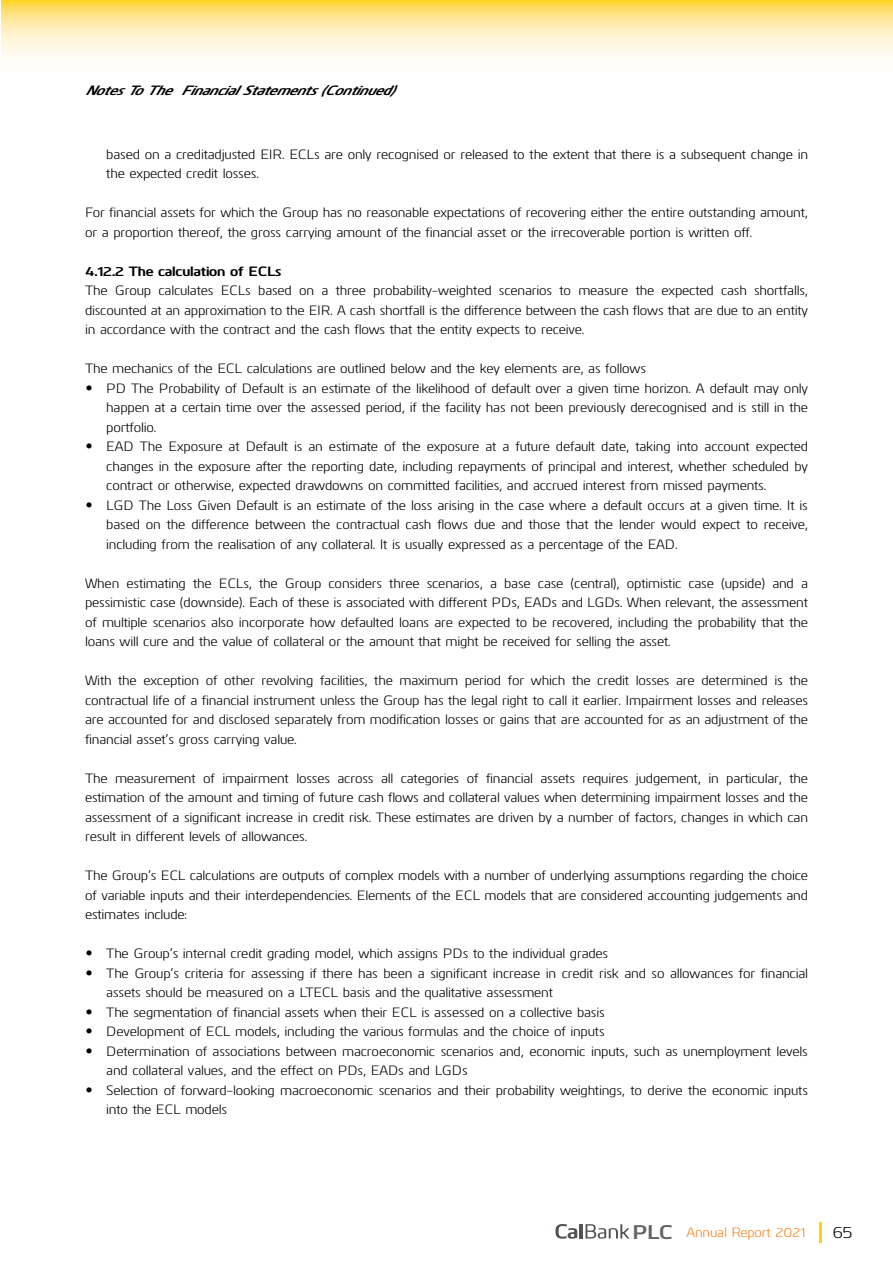
<style>
.page{position:relative;width:893px;height:1263px;background:#fff}
.page>*{position:absolute;margin:0;border:0;box-sizing:border-box;transform-origin:0 0}
.t1{font:16.5px "Kuro";color:#000}
.t2{font:13.5px/19.5px "Kuro";letter-spacing:-.01em;color:#000;text-align:justify}
.t3{font:italic 700 13.5px "Kuro";color:#000}
.t4{font:700 13.5px "Kuro";letter-spacing:-.01em;color:#000}
.t5{font:13.5px "Kuro";letter-spacing:-.01em;color:#f6861f}
.s1{font-family:"Futura"}
.s2{font-weight:700;font-size:19.8px;color:#636466}
</style>
<div class="page">
<svg style="left:585px;top:1224px;width:44px;height:15px"></svg>
<svg style="left:555px;top:1224px;width:22px;height:15px"></svg>
<hr style="left:579px;top:1224px;width:3px;height:14px;background:#515254">
<hr style="left:819px;top:1222px;width:3px;height:21px;background:#ffd200">
<svg style="left:2px;top:0;width:891px;height:59px;background:#ffecaf"></svg>
<p class="t3" style="left:85px;top:80px;width:321px">NotesToTheFinancialStatements(Continued)</p>
<p class="t2" style="left:106px;top:144px;width:703px">based on a creditadjusted EIR. ECLs are only recognised or released to the extent that there is a subsequent change in the expected credit losses.</p>
<p class="t2" style="left:85px;top:202px;width:724px">For financial assets for which the Group has no reasonable expectations of recovering either the entire outstanding amount, or a proportion thereof, the gross carrying amount of the financial asset or the irrecoverable portion is written off.</p>
<p class="t4" style="left:85px;top:261px;width:198px">4.12.2 The calculation of ECLs</p>
<p class="t2" style="left:85px;top:280px;width:724px">The Group calculates ECLs based on a three probability-weighted scenarios to measure the expected cash shortfalls, discounted at an approximation to the EIR. A cash shortfall is the difference between the cash flows that are due to an entity in accordance with the contract and the cash flows that the entity expects to receive.</p>
<p class="t2" style="left:85px;top:358px;width:563px">The mechanics of the ECL calculations are outlined below and the key elements are, as follows</p>
<p class="t2" style="left:106px;top:378px;width:703px;text-indent:-21px"><span class="s1">•</span> PD The Probability of Default is an estimate of the likelihood of default over a given time horizon. A default may only happen at a certain time over the assessed period, if the facility has not been previously derecognised and is still in the portfolio.</p>
<p class="t2" style="left:106px;top:436px;width:703px;text-indent:-21px"><span class="s1">•</span> EAD The Exposure at Default is an estimate of the exposure at a future default date, taking into account expected changes in the exposure after the reporting date, including repayments of principal and interest, whether scheduled by contract or otherwise, expected drawdowns on committed facilities, and accrued interest from missed payments.</p>
<p class="t2" style="left:106px;top:495px;width:703px;text-indent:-21px"><span class="s1">•</span> LGD The Loss Given Default is an estimate of the loss arising in the case where a default occurs at a given time. It is based on the difference between the contractual cash flows due and those that the lender would expect to receive, including from the realisation of any collateral. It is usually expressed as a percentage of the EAD.</p>
<p class="t2" style="left:85px;top:573px;width:724px">When estimating the ECLs, the Group considers three scenarios, a base case (central), optimistic case (upside) and a pessimistic case (downside). Each of these is associated with different PDs, EADs and LGDs. When relevant, the assessment of multiple scenarios also incorporate how defaulted loans are expected to be recovered, including the probability that the loans will cure and the value of collateral or the amount that might be received for selling the asset.</p>
<p class="t2" style="left:85px;top:670px;width:724px">With the exception of other revolving facilities, the maximum period for which the credit losses are determined is the contractual life of a financial instrument unless the Group has the legal right to call it earlier. Impairment losses and releases are accounted for and disclosed separately from modification losses or gains that are accounted for as an adjustment of the financial asset’s gross carrying value.</p>
<p class="t2" style="left:85px;top:768px;width:724px">The measurement of impairment losses across all categories of financial assets requires judgement, in particular, the estimation of the amount and timing of future cash flows and collateral values when determining impairment losses and the assessment of a significant increase in credit risk. These estimates are driven by a number of factors, changes in which can result in different levels of allowances.</p>
<p class="t2" style="left:85px;top:865px;width:724px">The Group’s ECL calculations are outputs of complex models with a number of underlying assumptions regarding the choice of variable inputs and their interdependencies. Elements of the ECL models that are considered accounting judgements and estimates include:</p>
<p class="t2" style="left:85px;top:943px;width:525px"><span class="s1">•</span> The Group’s internal credit grading model, which assigns PDs to the individual grades</p>
<p class="t2" style="left:106px;top:962px;width:703px;text-indent:-21px"><span class="s1">•</span> The Group’s criteria for assessing if there has been a significant increase in credit risk and so allowances for financial assets should be measured on a LTECL basis and the qualitative assessment</p>
<p class="t2" style="left:85px;top:1001px;width:521px"><span class="s1">•</span> The segmentation of financial assets when their ECL is assessed on a collective basis</p>
<p class="t2" style="left:85px;top:1021px;width:521px"><span class="s1">•</span> Development of ECL models, including the various formulas and the choice of inputs</p>
<p class="t2" style="left:106px;top:1040px;width:703px;text-indent:-21px"><span class="s1">•</span> Determination of associations between macroeconomic scenarios and, economic inputs, such as unemployment levels and collateral values, and the effect on PDs, EADs and LGDs</p>
<p class="t2" style="left:106px;top:1079px;width:703px;text-indent:-21px"><span class="s1">•</span> Selection of forward-looking macroeconomic scenarios and their probability weightings, to derive the economic inputs into the ECL models</p>
<p class="t5" style="left:632px;top:1223px;width:174px"><span class="s2">PLC</span> Annual Report 2021</p>
<p class="t1" style="left:833px;top:1220px;width:21px">65</p>
</div>
